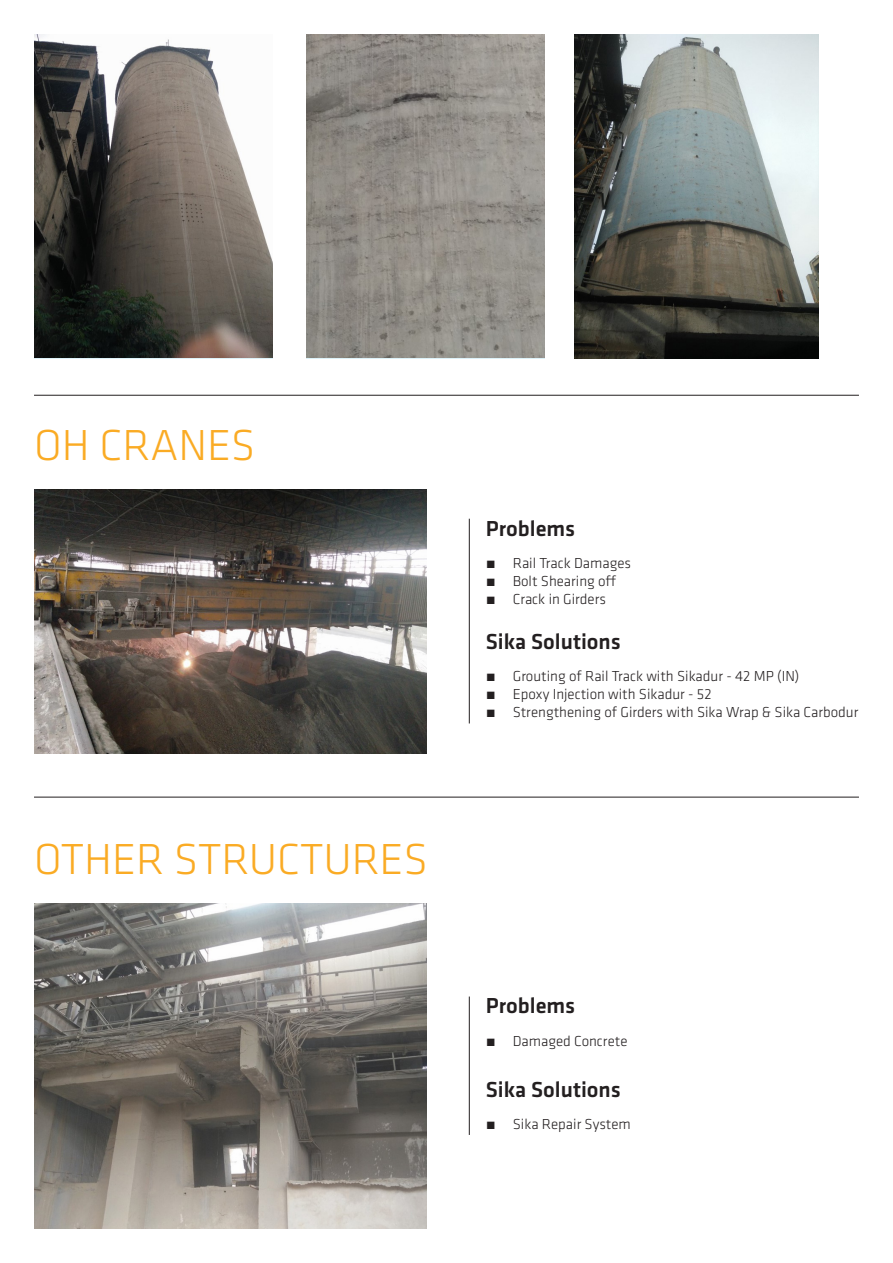
<style>
.page{position:relative;width:893px;height:1263px;background:#fff}
.page>*{position:absolute;margin:0;border:0;box-sizing:border-box;transform-origin:0 0}
.t1{font:300 45px "Klavika";color:#faab24}
.t2{font:500 22.5px "Klavika";color:#231f20}
.t3{font:300 15px "Klavika";color:#231f20}
</style>
<div class="page">
<img style="left:34px;top:34px;width:238px;height:324px">
<img style="left:306px;top:34px;width:238px;height:324px">
<img style="left:574px;top:34px;width:244px;height:325px">
<img style="left:34px;top:489px;width:393px;height:264px">
<hr style="left:469px;top:519px;width:1px;height:204px;background:#231f20">
<img style="left:34px;top:903px;width:393px;height:325px">
<hr style="left:469px;top:996px;width:1px;height:139px;background:#231f20">
<hr style="left:34px;top:395px;width:825px;height:1px;background:#231f20">
<hr style="left:34px;top:797px;width:825px;height:1px;background:#231f20">
<p class="t1" style="left:34px;top:418px;width:223px">OH CRANES</p>
<p class="t1" style="left:34px;top:832px;width:395px">OTHER STRUCTURES</p>
<p class="t2" style="left:486px;top:513px;width:91px">Problems</p>
<p class="t3" style="left:486px;top:554px;width:147px">̃ Rail Track Damages</p>
<p class="t3" style="left:486px;top:572px;width:132px">̃ Bolt Shearing off</p>
<p class="t3" style="left:486px;top:590px;width:122px">̃ Crack in Girders</p>
<p class="t2" style="left:486px;top:626px;width:137px">Sika Solutions</p>
<p class="t3" style="left:486px;top:667px;width:315px">̃ Grouting of Rail Track with Sikadur - 42 MP (IN)</p>
<p class="t3" style="left:486px;top:685px;width:227px">̃ Epoxy Injection with Sikadur - 52</p>
<p class="t3" style="left:486px;top:703px;width:374px">̃ Strengthening of Girders with Sika Wrap &amp; Sika Carbodur</p>
<p class="t2" style="left:486px;top:991px;width:91px">Problems</p>
<p class="t3" style="left:486px;top:1032px;width:143px">̃ Damaged Concrete</p>
<p class="t2" style="left:486px;top:1074px;width:137px">Sika Solutions</p>
<p class="t3" style="left:486px;top:1115px;width:147px">̃ Sika Repair System</p>
</div>
